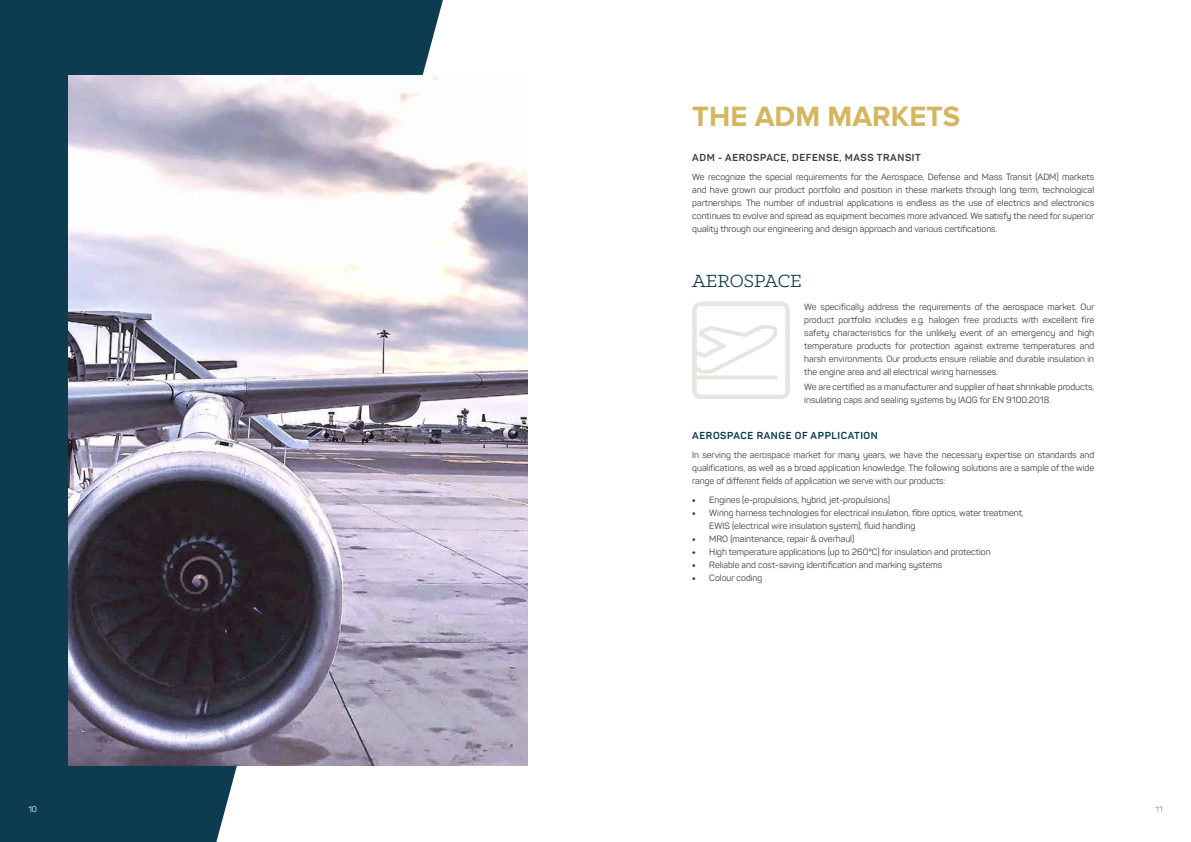
<style>
.page{position:relative;width:1191px;height:842px;background:#fff}
.page>*{position:absolute;margin:0;border:0;box-sizing:border-box;transform-origin:0 0}
.t1{font:700 29px "Proxima Nova";color:#d4b65f}
.t2{font:20px "Klinic Slab";color:#0d3b50}
.t3{font:700 10px "Panton";letter-spacing:.06em;color:#3c3c3b}
.t4{font:700 10px "Panton";letter-spacing:.06em;color:#0d3b50}
.t5{font:9px/13px "Panton";color:#3c3c3b;text-align:justify}
.t6{font:8px "Panton";color:#878787}
.t7{font:8px "Panton";color:#fff}
.s1{font-weight:900}
</style>
<div class="page">
<svg style="left:0;top:0;width:443px;height:842px;background:#31586a"></svg>
<img style="left:68px;top:75px;width:459px;height:690px">
<svg style="left:692px;top:301px;width:98px;height:98px"></svg>
<p class="t7" style="left:28px;top:804px;width:10px">10</p>
<h1 class="t1" style="left:692px;top:100px;width:269px">THE ADM MARKETS</h1>
<p class="t3" style="left:692px;top:151px;width:230px">ADM - AEROSPACE, DEFENSE, MASS TRANSIT</p>
<p class="t5" style="left:692px;top:170px;width:404px">We recognize the special requirements for the Aerospace, Defense and Mass Transit (ADM) markets and have grown our product portfolio and position in these markets through long term, technological partnerships. The number of industrial applications is endless as the use of electrics and electronics continues to evolve and spread as equipment becomes more advanced. We satisfy the need for superior quality through our engineering and design approach and various certifications.</p>
<h2 class="t2" style="left:692px;top:268px;width:111px">AEROSPACE</h2>
<p class="t5" style="left:804px;top:300px;width:292px">We specifically address the requirements of the aerospace market. Our product portfolio includes e.g. halogen free products with excellent fire safety characteristics for the unlikely event of an emergency and high temperature products for protection against extreme temperatures and harsh environments. Our products ensure reliable and durable insulation in the engine area and all electrical wiring harnesses.</p>
<p class="t5" style="left:804px;top:381px;width:291px">We are certified as a manufacturer and supplier of heat shrinkable products, insulating caps and sealing systems by IAQG for EN 9100:2018.</p>
<p class="t4" style="left:692px;top:429px;width:187px">AEROSPACE RANGE OF APPLICATION</p>
<p class="t5" style="left:692px;top:448px;width:403px">In serving the aerospace market for many years, we have the necessary expertise on standards and qualifications, as well as a broad application knowledge. The following solutions are a sample of the wide range of different fields of application we serve with our products:</p>
<p class="t5" style="left:692px;top:493px;width:199px"><span class="s1">•</span> Engines (e-propulsions, hybrid, jet-propulsions)</p>
<p class="t5" style="left:709px;top:506px;width:316px;text-indent:-17px"><span class="s1">•</span> Wiring harness technologies for electrical insulation, fibre optics, water treatment,<br>EWIS (electrical wire insulation system), fluid handling</p>
<p class="t5" style="left:692px;top:532px;width:164px"><span class="s1">•</span> MRO (maintenance, repair &amp; overhaul)</p>
<p class="t5" style="left:692px;top:545px;width:300px"><span class="s1">•</span> High temperature applications (up to 260°C) for insulation and protection</p>
<p class="t5" style="left:692px;top:558px;width:252px"><span class="s1">•</span> Reliable and cost-saving identification and marking systems</p>
<p class="t5" style="left:692px;top:571px;width:72px"><span class="s1">•</span> Colour coding</p>
<p class="t6" style="left:1155px;top:804px;width:9px">11</p>
</div>
